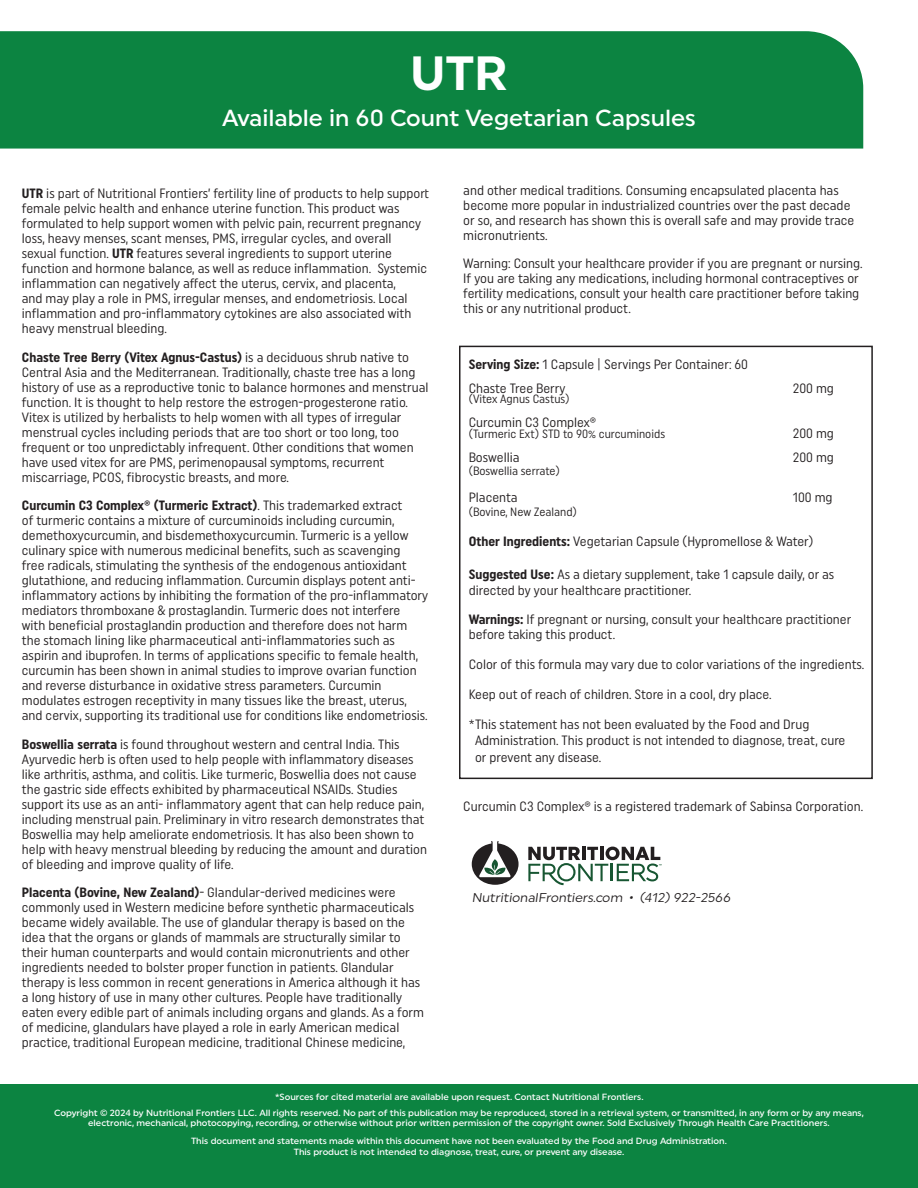
<style>
.page{position:relative;width:918px;height:1188px;background:#fff}
.page>*{position:absolute;margin:0;border:0;box-sizing:border-box;transform-origin:0 0}
.t1{font:700 48px "Uniform";color:#fff}
.t2{font:500 23.25px "Uniform";color:#fff}
.t3{font:13.5px/15px "Uniform Condensed";color:#231f20}
.t4{font:12.75px "Uniform";color:#231f20}
.t5{font:12px "Uniform Condensed";color:#231f20}
.t6{font:500 9px/10.8px "Uniform";color:#fff;text-align:center}
.s1{font-weight:700}
</style>
<div class="page">
<div style="left:0;top:31px;width:863px;height:118px;background:#0c8441"></div>
<svg style="left:472px;top:841px;width:47px;height:44px"></svg>
<svg style="left:528px;top:847px;width:134px;height:38px"></svg>
<div style="left:459px;top:346px;width:414px;height:433px;border:2px solid #231f20"></div>
<div style="left:0;top:1084px;width:918px;height:104px;background:#0c8441"></div>
<p class="t1" style="left:410px;top:45px;width:99px">UTR</p>
<p class="t2" style="left:222px;top:104px;width:475px">Available in 60 Count Vegetarian Capsules</p>
<p class="t3" style="left:463px;top:182px;width:393px">and other medical traditions. Consuming encapsulated placenta has become more popular in industrialized countries over the past decade or so, and research has shown this is overall safe and may provide trace micronutrients.</p>
<p class="t3" style="left:463px;top:256px;width:401px">Warning: Consult your healthcare provider if you are pregnant or nursing.<br>If you are taking any medications, including hormonal contraceptives or fertility medications, consult your health care practitioner before taking this or any nutritional product.</p>
<p class="t3" style="left:22px;top:186px;width:408px"><span class="s1">UTR</span> is part of Nutritional Frontiers’ fertility line of products to help support female pelvic health and enhance uterine function. This product was formulated to help support women with pelvic pain, recurrent pregnancy loss, heavy menses, scant menses, PMS, irregular cycles, and overall sexual function. <span class="s1">UTR</span> features several ingredients to support uterine function and hormone balance, as well as reduce inflammation. Systemic inflammation can negatively affect the uterus, cervix, and placenta,<br>and may play a role in PMS, irregular menses, and endometriosis. Local inflammation and pro-inflammatory cytokines are also associated with heavy menstrual bleeding.</p>
<p class="t3" style="left:22px;top:349px;width:408px"><span class="s1">Chaste Tree Berry (Vitex Agnus-Castus)</span> is a deciduous shrub native to Central Asia and the Mediterranean. Traditionally, chaste tree has a long history of use as a reproductive tonic to balance hormones and menstrual function. It is thought to help restore the estrogen-progesterone ratio.<br>Vitex is utilized by herbalists to help women with all types of irregular menstrual cycles including periods that are too short or too long, too frequent or too unpredictably infrequent. Other conditions that women have used vitex for are PMS, perimenopausal symptoms, recurrent miscarriage, PCOS, fibrocystic breasts, and more.</p>
<p class="t3" style="left:22px;top:498px;width:408px"><span class="s1">Curcumin C3 Complex® (Turmeric Extract)</span>. This trademarked extract<br>of turmeric contains a mixture of curcuminoids including curcumin, demethoxycurcumin, and bisdemethoxycurcumin. Turmeric is a yellow culinary spice with numerous medicinal benefits, such as scavenging<br>free radicals, stimulating the synthesis of the endogenous antioxidant glutathione, and reducing inflammation. Curcumin displays potent anti&shy;inflammatory actions by inhibiting the formation of the pro-inflammatory mediators thromboxane &amp; prostaglandin. Turmeric does not interfere<br>with beneficial prostaglandin production and therefore does not harm the stomach lining like pharmaceutical anti-inflammatories such as aspirin and ibuprofen. In terms of applications specific to female health, curcumin has been shown in animal studies to improve ovarian function and reverse disturbance in oxidative stress parameters. Curcumin modulates estrogen receptivity in many tissues like the breast, uterus, and cervix, supporting its traditional use for conditions like endometriosis.</p>
<p class="t3" style="left:22px;top:736px;width:407px"><span class="s1">Boswellia serrata</span> is found throughout western and central India. This Ayurvedic herb is often used to help people with inflammatory diseases like arthritis, asthma, and colitis. Like turmeric, Boswellia does not cause the gastric side effects exhibited by pharmaceutical NSAIDs. Studies support its use as an anti- inflammatory agent that can help reduce pain, including menstrual pain. Preliminary in vitro research demonstrates that Boswellia may help ameliorate endometriosis. It has also been shown to help with heavy menstrual bleeding by reducing the amount and duration of bleeding and improve quality of life.</p>
<p class="t3" style="left:22px;top:885px;width:404px"><span class="s1">Placenta (Bovine, New Zealand)</span>- Glandular-derived medicines were commonly used in Western medicine before synthetic pharmaceuticals became widely available. The use of glandular therapy is based on the idea that the organs or glands of mammals are structurally similar to their human counterparts and would contain micronutrients and other ingredients needed to bolster proper function in patients. Glandular therapy is less common in recent generations in America although it has a long history of use in many other cultures. People have traditionally eaten every edible part of animals including organs and glands. As a form of medicine, glandulars have played a role in early American medical practice, traditional European medicine, traditional Chinese medicine,</p>
<p class="t4" style="left:472px;top:890px;width:262px">NutritionalFrontiers.com • (412) 922-2566</p>
<p class="t3" style="left:469px;top:356px;width:281px"><span class="s1">Serving Size:</span> 1 Capsule | Servings Per Container: 60</p>
<p class="t3" style="left:469px;top:380px;width:98px">Chaste Tree Berry</p>
<p class="t3" style="left:793px;top:380px;width:43px">200 mg</p>
<p class="t5" style="left:469px;top:392px;width:102px">(Vitex Agnus Castus)</p>
<p class="t3" style="left:469px;top:415px;width:129px">Curcumin C3 Complex®</p>
<p class="t5" style="left:469px;top:426px;width:198px">(Turmeric Ext) STD to 90% curcuminoids</p>
<p class="t3" style="left:793px;top:425px;width:43px">200 mg</p>
<p class="t3" style="left:469px;top:449px;width:52px">Boswellia</p>
<p class="t3" style="left:793px;top:449px;width:43px">200 mg</p>
<p class="t5" style="left:469px;top:464px;width:92px">(Boswellia serrate)</p>
<p class="t3" style="left:469px;top:490px;width:50px">Placenta</p>
<p class="t3" style="left:793px;top:490px;width:41px">100 mg</p>
<p class="t5" style="left:469px;top:504px;width:110px">(Bovine, New Zealand)</p>
<p class="t3" style="left:469px;top:533px;width:346px"><span class="s1">Other Ingredients:</span> Vegetarian Capsule (Hypromellose &amp; Water)</p>
<p class="t3" style="left:469px;top:565px;width:367px;line-height:16.5px"><span class="s1">Suggested Use:</span> As a dietary supplement, take 1 capsule daily, or as directed by your healthcare practitioner.</p>
<p class="t3" style="left:469px;top:611px;width:384px"><span class="s1">Warnings:</span> If pregnant or nursing, consult your healthcare practitioner before taking this product.</p>
<p class="t3" style="left:469px;top:656px;width:397px">Color of this formula may vary due to color variations of the ingredients.</p>
<p class="t3" style="left:469px;top:686px;width:304px">Keep out of reach of children. Store in a cool, dry place.</p>
<p class="t3" style="left:475px;top:715px;width:372px;line-height:16.5px;text-indent:-6px">*This statement has not been evaluated by the Food and Drug<br>Administration. This product is not intended to diagnose, treat, cure or prevent any disease.</p>
<p class="t3" style="left:463px;top:799px;width:401px">Curcumin C3 Complex® is a registered trademark of Sabinsa Corporation.</p>
<p class="t6" style="left:275px;top:1091px;width:370px">*Sources for cited material are available upon request. Contact Nutritional Frontiers.</p>
<p class="t6" style="left:54px;top:1107px;width:811px">Copyright © 2024 by Nutritional Frontiers LLC. All rights reserved. No part of this publication may be reproduced, stored in a retrieval system, or transmitted, in any form or by any means, electronic, mechanical, photocopying, recording, or otherwise without prior written permission of the copyright owner. Sold Exclusively Through Health Care Practitioners.</p>
<p class="t6" style="left:191px;top:1135px;width:537px">This document and statements made within this document have not been evaluated by the Food and Drug Administration.</p>
<p class="t6" style="left:294px;top:1146px;width:332px">This product is not intended to diagnose, treat, cure, or prevent any disease.</p>
</div>
